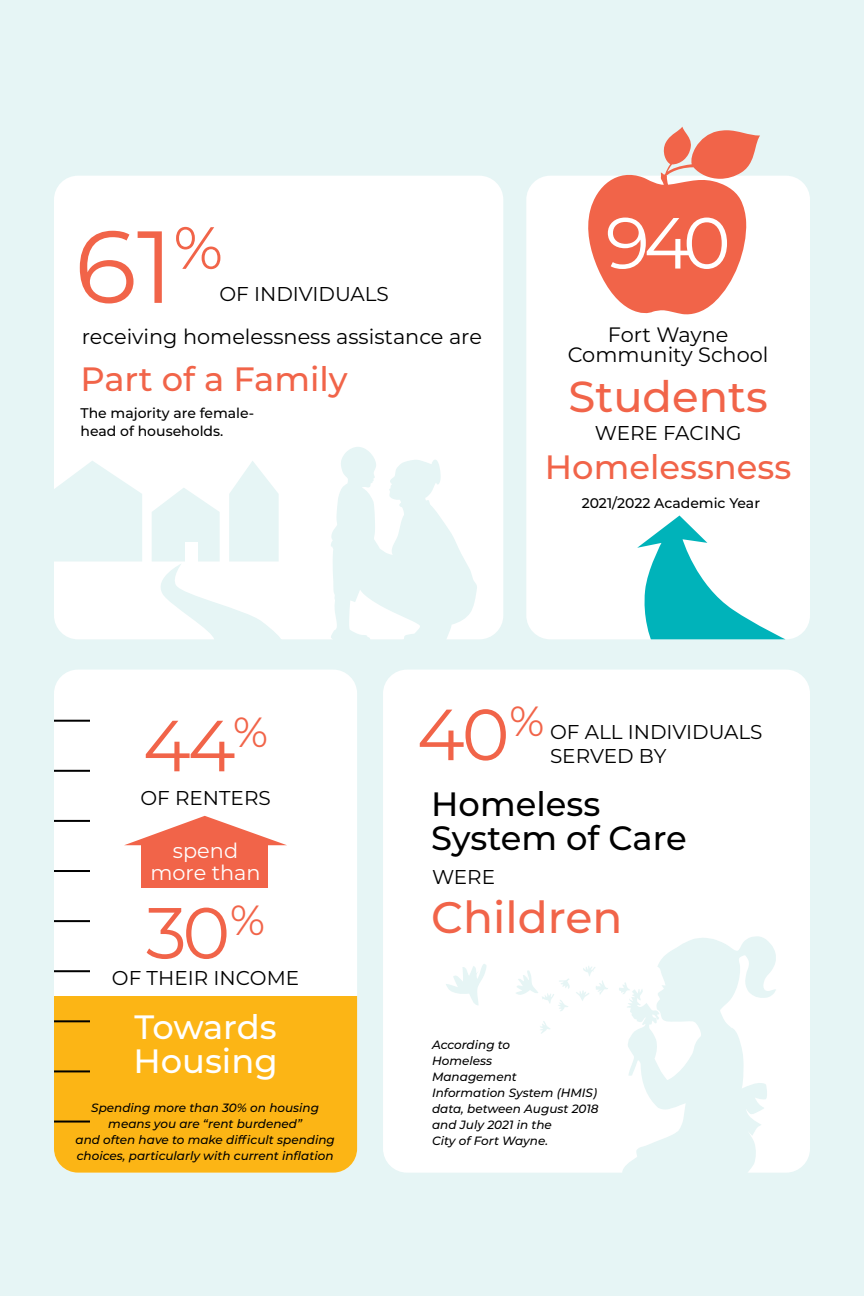
<style>
.page{position:relative;width:864px;height:1296px;background:#e6f5f5}
.page>*{position:absolute;margin:0;border:0;box-sizing:border-box;transform-origin:0 0}
.t1{font:102.2px "Montserrat";color:#f16449}
.t2{font:72.2px "Montserrat";color:#f16449}
.t3{font:72.2px "Montserrat";color:#fff}
.t4{font:500 44.2px "Montserrat";color:#f16449}
.t5{font:500 43.4px "Montserrat";color:#f16449}
.t6{font:500 33.8px "Montserrat";color:#f16449}
.t7{font:500 33.8px/34px "Montserrat";color:#000}
.t8{font:500 33.8px/34px "Montserrat";color:#fff}
.t9{font:20.8px/20px "Montserrat";color:#000;text-align:center}
.t10{font:20.8px/22px "Montserrat";color:#fff;text-align:center}
.t11{font:20px/24px "Montserrat";color:#000}
.t12{font:500 14px/18px "Montserrat";color:#000}
.t13{font:italic 500 12px/16px "Montserrat";color:#000}
.s1{font-size:72.2px;color:#f16449}
.s2{font-size:42.2px;color:#f16449}
</style>
<div class="page">
<div style="left:526px;top:176px;width:284px;height:463px;background:#fff;border-radius:24px"></div>
<div style="left:54px;top:176px;width:449px;height:463px;background:#fff;border-radius:24px"></div>
<div style="left:54px;top:670px;width:303px;height:503px;background:#fff;border-radius:24px"></div>
<div style="left:54px;top:996px;width:303px;height:177px;background:#fcb515"></div>
<div style="left:383px;top:670px;width:427px;height:503px;background:#fff;border-radius:24px"></div>
<svg style="left:331px;top:447px;width:146px;height:192px"></svg>
<svg style="left:54px;top:461px;width:88px;height:101px"></svg>
<svg style="left:152px;top:461px;width:129px;height:178px"></svg>
<div style="left:186px;top:542px;width:12px;height:21px;background:#fff"></div>
<svg style="left:588px;top:127px;width:172px;height:188px"></svg>
<svg style="left:637px;top:516px;width:148px;height:123px"></svg>
<hr style="left:54px;top:1121px;width:36px;height:2px;background:#000">
<hr style="left:54px;top:1070px;width:36px;height:2px;background:#000">
<hr style="left:54px;top:1020px;width:36px;height:2px;background:#000">
<hr style="left:54px;top:970px;width:36px;height:2px;background:#000">
<hr style="left:54px;top:920px;width:36px;height:2px;background:#000">
<hr style="left:54px;top:870px;width:36px;height:2px;background:#000">
<hr style="left:54px;top:820px;width:36px;height:2px;background:#000">
<hr style="left:54px;top:770px;width:36px;height:2px;background:#000">
<hr style="left:54px;top:720px;width:36px;height:2px;background:#000">
<div style="left:142px;top:845px;width:126px;height:43px;background:#f16449"></div>
<svg style="left:125px;top:816px;width:161px;height:29px"></svg>
<svg style="left:576px;top:966px;width:32px;height:35px"></svg>
<svg style="left:540px;top:1021px;width:10px;height:13px"></svg>
<svg style="left:619px;top:936px;width:172px;height:237px"></svg>
<svg style="left:516px;top:970px;width:54px;height:41px"></svg>
<svg style="left:446px;top:964px;width:41px;height:41px"></svg>
<h1 class="t1" style="left:74px;top:196px;width:150px">61<sup>%</sup></h1>
<h3 class="t11" style="left:219px;top:281px;width:171px">OF INDIVIDUALS</h3>
<h3 class="t9" style="left:82px;top:326px;width:402px">receiving homelessness assistance are</h3>
<h3 class="t6" style="left:80px;top:356px;width:269px">Part of a Family</h3>
<p class="t12" style="left:80px;top:404px;width:175px">The majority are female&shy;head of households.</p>
<h2 class="t3" style="left:606px;top:193px;width:127px">940</h2>
<h3 class="t9" style="left:568px;top:324px;width:202px">Fort Wayne<br>Community School</h3>
<h3 class="t5" style="left:569px;top:366px;width:201px">Students</h3>
<h3 class="t11" style="left:595px;top:420px;width:148px">WERE FACING</h3>
<h3 class="t6" style="left:545px;top:444px;width:248px">Homelessness</h3>
<p class="t12" style="left:582px;top:493px;width:180px">2021/2022 Academic Year</p>
<h2 class="t2" style="left:143px;top:696px;width:127px">44<sup>%</sup></h2>
<h3 class="t11" style="left:140px;top:785px;width:132px">OF RENTERS</h3>
<h3 class="t10" style="left:150px;top:839px;width:112px">spend more than</h3>
<h2 class="t2" style="left:146px;top:883px;width:121px">30<sup>%</sup></h2>
<h3 class="t11" style="left:112px;top:965px;width:189px">OF THEIR INCOME</h3>
<h3 class="t8" style="left:133px;top:1009px;width:146px">Towards<br>Housing</h3>
<p class="t13" style="left:75px;top:1099px;width:261px;text-align:center">Spending more than 30% on housing means you are “rent burdened”<br>and often have to make difficult spending choices, particularly with current inflation</p>
<h3 class="t11" style="left:550px;top:719px;width:214px;text-indent:-133px"><span class="s1">40</span><span class="s2">%</span> OF ALL INDIVIDUALS<br>SERVED BY</h3>
<h3 class="t7" style="left:431px;top:785px;width:257px">Homeless<br>System of Care</h3>
<h3 class="t11" style="left:432px;top:864px;width:65px">WERE</h3>
<h3 class="t4" style="left:431px;top:887px;width:193px">Children</h3>
<p class="t13" style="left:432px;top:1036px;width:168px">According to<br>Homeless<br>Management<br>Information System (HMIS) data, between August 2018 and July 2021 in the<br>City of Fort Wayne.</p>
</div>
